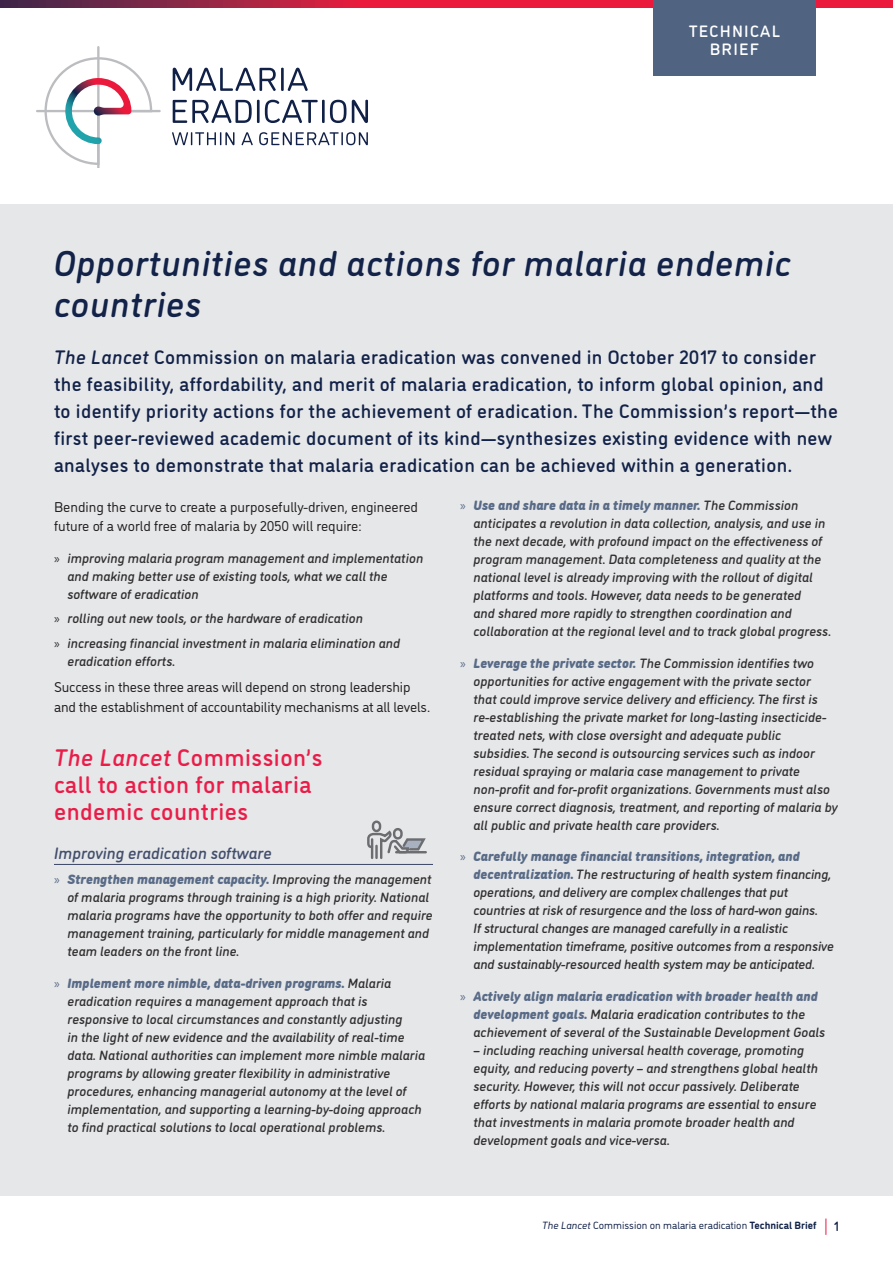
<style>
.page{position:relative;width:893px;height:1263px;background:#fff}
.page>*{position:absolute;margin:0;border:0;box-sizing:border-box;transform-origin:0 0}
.Intro_graph{font:italic 500 36px/40.5px "DI Nosaur";letter-spacing:.02em;color:#122248}
.B_Head{font:500 24px/27px "DI Nosaur";letter-spacing:.02em;color:#ea1d49}
.Intro_graph-2{font:500 19.5px/27px "DI Nosaur";letter-spacing:.02em;color:#122248}
.C_Head{font:italic 500 16.5px "DI Nosaur";color:#424e6c}
.t1{font:500 16.5px/18px "DI Nosaur";letter-spacing:.075em;color:#fff;text-align:center}
.body_text{font:14.25px/19.5px "DI Nosaur";letter-spacing:-.01em;color:#231f20}
.t2{font:italic 500 13.5px/18px "DI Nosaur";color:#312f30}
.t3{font:10.5px "DI Nosaur";color:#122248}
.s1{font-style:italic}
.s2{font-family:"Myriad Pro";font-weight:400;font-style:normal}
.s3{font-family:"Myriad Pro";font-weight:400;font-style:normal;color:#596b87}
.s4{font-weight:900;color:#596b87}
.s5{font-weight:700}
.s6{font-size:16.5px;color:#ea1d49}
.s7{font-weight:500;font-size:13.5px}
</style>
<div class="page">
<svg style="left:0;top:0;width:893px;height:8px;background:#bc1f40"></svg>
<div style="left:0;top:204px;width:893px;height:991px;background:#e6e7e9"></div>
<div style="left:653px;top:0;width:162px;height:76px;background:#506381"></div>
<hr style="left:36px;top:110px;width:125px;height:2px;background:#bcbdc0">
<svg style="left:44px;top:46px;width:108px;height:121px"></svg>
<svg style="left:172px;top:132px;width:196px;height:13px"></svg>
<svg style="left:173px;top:100px;width:195px;height:23px"></svg>
<svg style="left:173px;top:68px;width:135px;height:23px"></svg>
<hr style="left:54px;top:864px;width:379px;height:1px;background:#424e6c">
<svg style="left:367px;top:820px;width:60px;height:39px"></svg>
<p class="t1" style="left:689px;top:22px;width:93px">TECHNICAL<br>BRIEF</p>
<p class="Intro_graph" style="left:54px;top:241px;width:738px">Opportunities and actions for malaria endemic countries</p>
<p class="Intro_graph-2" style="left:54px;top:342px;width:785px"><span class="s1">The Lancet</span> Commission on malaria eradication was convened in October 2017 to consider the feasibility, affordability, and merit of malaria eradication, to inform global opinion, and to identify priority actions for the achievement of eradication. The Commission’s report—the first peer-reviewed academic document of its kind—synthesizes existing evidence with new analyses to demonstrate that malaria eradication can be achieved within a generation.</p>
<p class="body_text" style="left:54px;top:496px;width:366px">Bending the curve to create a purposefully-driven, engineered future of a world free of malaria by 2050 will require:</p>
<p class="t2" style="left:68px;top:548px;width:357px;text-indent:-14px"><span class="s2">»</span> improving malaria program management and implementation and making better use of existing tools, what we call the software of eradication</p>
<p class="t2" style="left:54px;top:609px;width:311px"><span class="s2">»</span> rolling out new tools, or the hardware of eradication</p>
<p class="t2" style="left:68px;top:633px;width:334px;text-indent:-14px"><span class="s2">»</span> increasing financial investment in malaria elimination and eradication efforts.</p>
<p class="body_text" style="left:54px;top:677px;width:378px">Success in these three areas will depend on strong leadership and the establishment of accountability mechanisms at all levels.</p>
<p class="B_Head" style="left:54px;top:742px;width:270px"><span class="s1">The Lancet</span> Commission’s call to action for malaria endemic countries</p>
<p class="C_Head" style="left:54px;top:842px;width:219px">Improving eradication software</p>
<p class="t2" style="left:68px;top:869px;width:367px;text-indent:-14px"><span class="s3">»</span> <span class="s4">Strengthen management capacity.</span> Improving the management of malaria programs through training is a high priority. National malaria programs have the opportunity to both offer and require management training, particularly for middle management and team leaders on the front line.</p>
<p class="t2" style="left:68px;top:973px;width:359px;text-indent:-14px"><span class="s3">»</span> <span class="s4">Implement more nimble, data-driven programs.</span> Malaria eradication requires a management approach that is responsive to local circumstances and constantly adjusting<br>in the light of new evidence and the availability of real-time data. National authorities can implement more nimble malaria programs by allowing greater flexibility in administrative procedures, enhancing managerial autonomy at the level of implementation, and supporting a learning-by-doing approach to find practical solutions to local operational problems.</p>
<p class="t2" style="left:473px;top:495px;width:359px;text-indent:-14px"><span class="s3">»</span> <span class="s4">Use and share data in a timely manner.</span> The Commission anticipates a revolution in data collection, analysis, and use in the next decade, with profound impact on the effectiveness of program management. Data completeness and quality at the national level is already improving with the rollout of digital platforms and tools. However, data needs to be generated<br>and shared more rapidly to strengthen coordination and collaboration at the regional level and to track global progress.</p>
<p class="t2" style="left:473px;top:653px;width:366px;text-indent:-14px"><span class="s3">»</span> <span class="s4">Leverage the private sector.</span> The Commission identifies two opportunities for active engagement with the private sector<br>that could improve service delivery and efficiency. The first is re-establishing the private market for long-lasting insecticide&shy;treated nets, with close oversight and adequate public subsidies. The second is outsourcing services such as indoor residual spraying or malaria case management to private non-profit and for-profit organizations. Governments must also ensure correct diagnosis, treatment, and reporting of malaria by all public and private health care providers.</p>
<p class="t2" style="left:473px;top:846px;width:362px;text-indent:-14px"><span class="s3">»</span> <span class="s4">Carefully manage financial transitions, integration, and decentralization.</span> The restructuring of health system financing, operations, and delivery are complex challenges that put countries at risk of resurgence and the loss of hard-won gains.<br>If structural changes are managed carefully in a realistic implementation timeframe, positive outcomes from a responsive and sustainably-resourced health system may be anticipated.</p>
<p class="t2" style="left:473px;top:986px;width:353px;text-indent:-14px"><span class="s3">»</span> <span class="s4">Actively align malaria eradication with broader health and development goals.</span> Malaria eradication contributes to the achievement of several of the Sustainable Development Goals</p>
<p class="t2" style="left:473px;top:1040px;width:346px">– including reaching universal health coverage, promoting equity, and reducing poverty – and strengthens global health security. However, this will not occur passively. Deliberate efforts by national malaria programs are essential to ensure that investments in malaria promote broader health and development goals and vice-versa.</p>
<p class="t3" style="left:542px;top:1218px;width:298px"><span class="s1">The Lancet</span> Commission on malaria eradication <span class="s5">Technical Brief</span> <span class="s6">|</span> <span class="s7">1</span></p>
</div>
